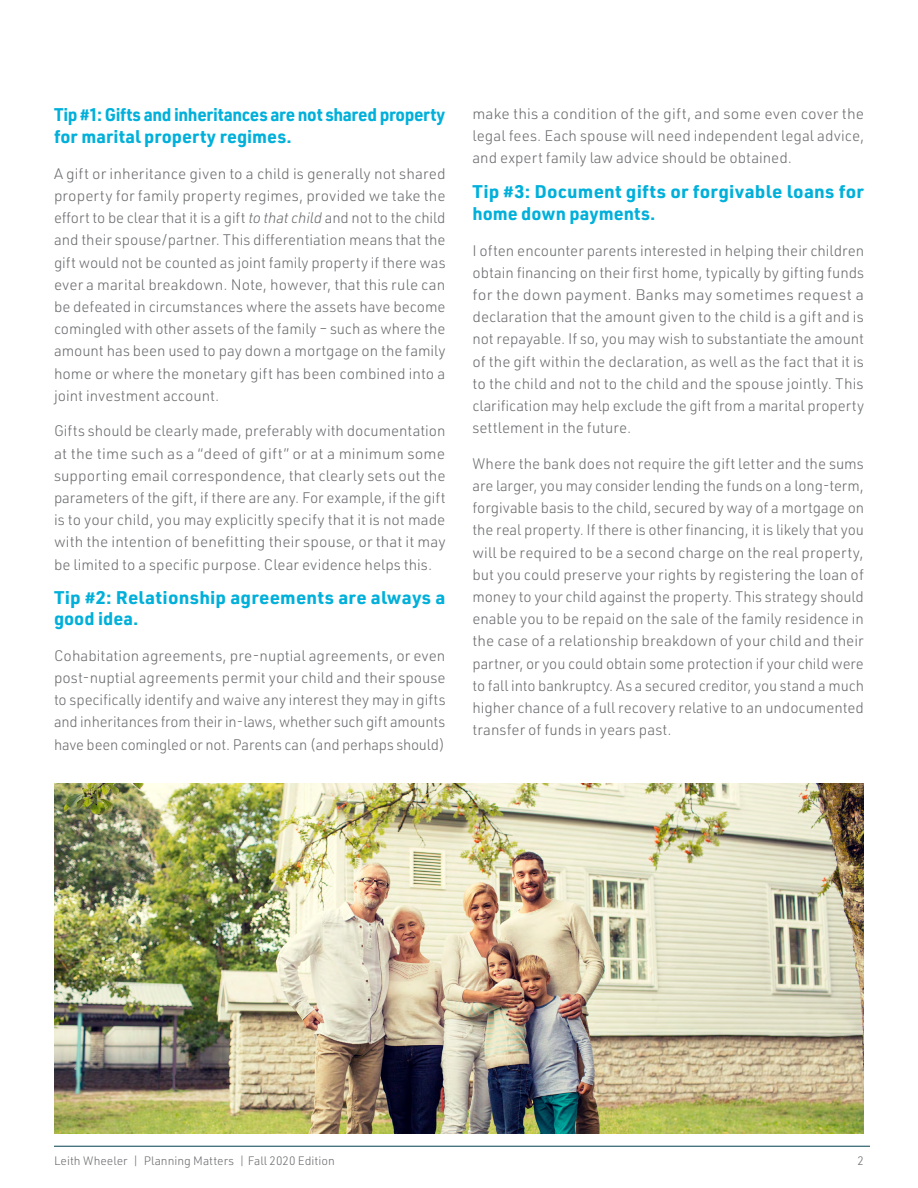
<style>
.page{position:relative;width:918px;height:1188px;background:#fff}
.page>*{position:absolute;margin:0;border:0;box-sizing:border-box;transform-origin:0 0}
.t1{font:700 18px/21px "URWDIN";letter-spacing:.005em;color:#00b0da;scale:1.04 1}
.t2{font:700 18px/22.2px "URWDIN";letter-spacing:.005em;color:#00b0da;scale:.95 1}
.t3{font:300 15px/22.2px "URWDIN";color:#6d6e71;text-align:justify}
.t4{font:300 12px "URWDIN";color:#6d6e71}
.s1{font-style:italic}
</style>
<div class="page">
<hr style="left:54px;top:1146px;width:816px;height:1px;background:#004251">
<img style="left:54px;top:783px;width:810px;height:350px">
<p class="t2" style="left:54px;top:103px;width:414px">Tip #1: Gifts and inheritances are not shared property for marital property regimes.</p>
<p class="t3" style="left:54px;top:162px;width:393px">A gift or inheritance given to a child is generally not shared property for family property regimes, provided we take the effort to be clear that it is a gift <span class="s1">to that child</span> and not to the child and their spouse/partner. This differentiation means that the gift would not be counted as joint family property if there was ever a marital breakdown. Note, however, that this rule can be defeated in circumstances where the assets have become comingled with other assets of the family – such as where the amount has been used to pay down a mortgage on the family home or where the monetary gift has been combined into a joint investment account.</p>
<p class="t3" style="left:54px;top:420px;width:393px">Gifts should be clearly made, preferably with documentation at the time such as a “deed of gift” or at a minimum some supporting email correspondence, that clearly sets out the parameters of the gift, if there are any. For example, if the gift is to your child, you may explicitly specify that it is not made with the intention of benefitting their spouse, or that it may be limited to a specific purpose. Clear evidence helps this.</p>
<p class="t1" style="left:54px;top:586px;width:378px">Tip #2: Relationship agreements are always a good idea.</p>
<p class="t3" style="left:54px;top:644px;width:393px">Cohabitation agreements, pre-nuptial agreements, or even post-nuptial agreements permit your child and their spouse to specifically identify and waive any interest they may in gifts and inheritances from their in-laws, whether such gift amounts have been comingled or not. Parents can (and perhaps should)</p>
<p class="t3" style="left:472px;top:102px;width:393px">make this a condition of the gift, and some even cover the legal fees. Each spouse will need independent legal advice, and expert family law advice should be obtained.</p>
<p class="t1" style="left:472px;top:179px;width:378px;line-height:22.2px">Tip #3: Document gifts or forgivable loans for home down payments.</p>
<p class="t3" style="left:472px;top:239px;width:393px">I often encounter parents interested in helping their children obtain financing on their first home, typically by gifting funds for the down payment. Banks may sometimes request a declaration that the amount given to the child is a gift and is not repayable. If so, you may wish to substantiate the amount of the gift within the declaration, as well as the fact that it is to the child and not to the child and the spouse jointly. This clarification may help exclude the gift from a marital property settlement in the future.</p>
<p class="t3" style="left:472px;top:452px;width:393px">Where the bank does not require the gift letter and the sums are larger, you may consider lending the funds on a long-term, forgivable basis to the child, secured by way of a mortgage on the real property. If there is other financing, it is likely that you will be required to be a second charge on the real property, but you could preserve your rights by registering the loan of money to your child against the property. This strategy should enable you to be repaid on the sale of the family residence in the case of a relationship breakdown of your child and their partner, or you could obtain some protection if your child were to fall into bankruptcy. As a secured creditor, you stand a much higher chance of a full recovery relative to an undocumented transfer of funds in years past.</p>
<p class="t4" style="left:54px;top:1153px;width:282px">Leith Wheeler | Planning Matters | Fall 2020 Edition</p>
<p class="t4" style="left:858px;top:1153px;width:8px">2</p>
</div>
